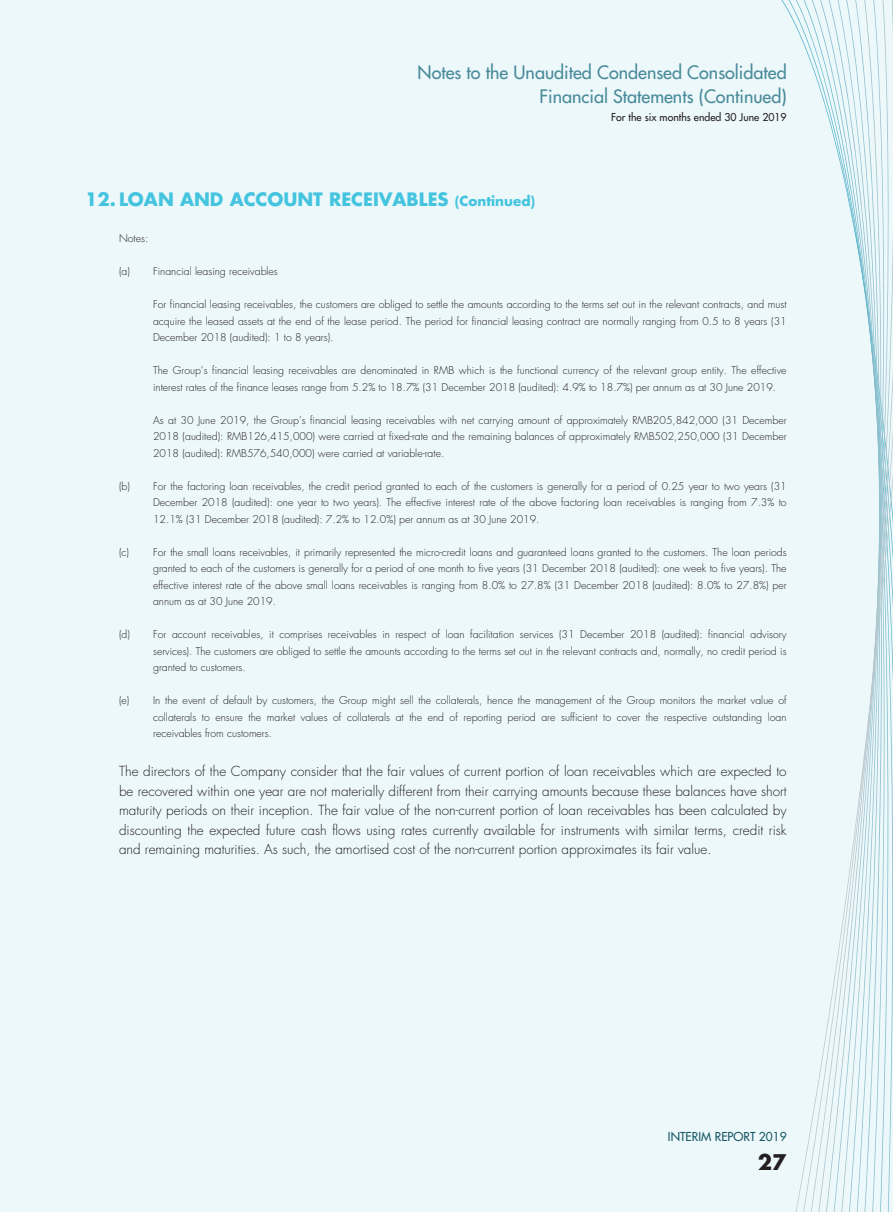
<style>
.page{position:relative;width:893px;height:1212px;background:#edf8fb}
.page>*{position:absolute;margin:0;border:0;box-sizing:border-box;transform-origin:0 0}
.t1{font:700 21px "Futura Std";color:#231f20}
.t2{font:500 18px/24px "Futura Std";color:#4a8b9a;text-align:right}
.t3{font:700 18px "Futura Std";color:#44c4df}
.t4{font:300 13.5px/19.5px "Futura Std";color:#231f20;text-align:justify}
.t5{font:500 12px "Futura Std";color:#185864}
.t6{font:300 10.5px/16.5px "Futura Std";color:#231f20;text-align:justify}
.t7{font:500 10.5px "Futura Std";color:#231f20}
.s1{font-size:13.5px}
</style>
<div class="page">
<svg style="left:792px;top:0;width:101px;height:1212px"></svg>
<h2 class="t2" style="left:418px;top:60px;width:371px">Notes to the Unaudited Condensed Consolidated<br>Financial Statements (Continued)</h2>
<p class="t7" style="left:611px;top:110px;width:177px">For the six months ended 30 June 2019</p>
<h2 class="t3" style="left:85px;top:188px;width:452px">12. LOAN AND ACCOUNT RECEIVABLES <span class="s1">(Continued)</span></h2>
<p class="t6" style="left:119px;top:231px;width:31px">Notes:</p>
<p class="t6" style="left:119px;top:264px;width:160px">(a) Financial leasing receivables</p>
<p class="t6" style="left:153px;top:297px;width:635px">For financial leasing receivables, the customers are obliged to settle the amounts according to the terms set out in the relevant contracts, and must acquire the leased assets at the end of the lease period. The period for financial leasing contract are normally ranging from 0.5 to 8 years (31<br>December 2018 (audited): 1 to 8 years).</p>
<p class="t6" style="left:153px;top:363px;width:635px">The Group’s financial leasing receivables are denominated in RMB which is the functional currency of the relevant group entity. The effective interest rates of the finance leases range from 5.2% to 18.7% (31 December 2018 (audited): 4.9% to 18.7%) per annum as at 30 June 2019.</p>
<p class="t6" style="left:153px;top:412px;width:635px">As at 30 June 2019, the Group’s financial leasing receivables with net carrying amount of approximately RMB205,842,000 (31 December 2018 (audited): RMB126,415,000) were carried at fixed-rate and the remaining balances of approximately RMB502,250,000 (31 December 2018 (audited): RMB576,540,000) were carried at variable-rate.</p>
<p class="t6" style="left:153px;top:478px;width:635px;text-indent:-34px">(b) For the factoring loan receivables, the credit period granted to each of the customers is generally for a period of 0.25 year to two years (31<br>December 2018 (audited): one year to two years). The effective interest rate of the above factoring loan receivables is ranging from 7.3% to 12.1% (31 December 2018 (audited): 7.2% to 12.0%) per annum as at 30 June 2019.</p>
<p class="t6" style="left:153px;top:544px;width:635px;text-indent:-34px">(c) For the small loans receivables, it primarily represented the micro-credit loans and guaranteed loans granted to the customers. The loan periods granted to each of the customers is generally for a period of one month to five years (31 December 2018 (audited): one week to five years). The effective interest rate of the above small loans receivables is ranging from 8.0% to 27.8% (31 December 2018 (audited): 8.0% to 27.8%) per annum as at 30 June 2019.</p>
<p class="t6" style="left:153px;top:626px;width:635px;text-indent:-34px">(d) For account receivables, it comprises receivables in respect of loan facilitation services (31 December 2018 (audited): financial advisory services). The customers are obliged to settle the amounts according to the terms set out in the relevant contracts and, normally, no credit period is granted to customers.</p>
<p class="t6" style="left:153px;top:692px;width:635px;text-indent:-34px">(e) In the event of default by customers, the Group might sell the collaterals, hence the management of the Group monitors the market value of collaterals to ensure the market values of collaterals at the end of reporting period are sufficient to cover the respective outstanding loan receivables from customers.</p>
<p class="t4" style="left:119px;top:762px;width:669px">The directors of the Company consider that the fair values of current portion of loan receivables which are expected to be recovered within one year are not materially different from their carrying amounts because these balances have short maturity periods on their inception. The fair value of the non-current portion of loan receivables has been calculated by discounting the expected future cash flows using rates currently available for instruments with similar terms, credit risk and remaining maturities. As such, the amortised cost of the non-current portion approximates its fair value.</p>
<p class="t5" style="left:668px;top:1129px;width:120px">INTERIM REPORT 2019</p>
<h1 class="t1" style="left:758px;top:1148px;width:30px">27</h1>
</div>
